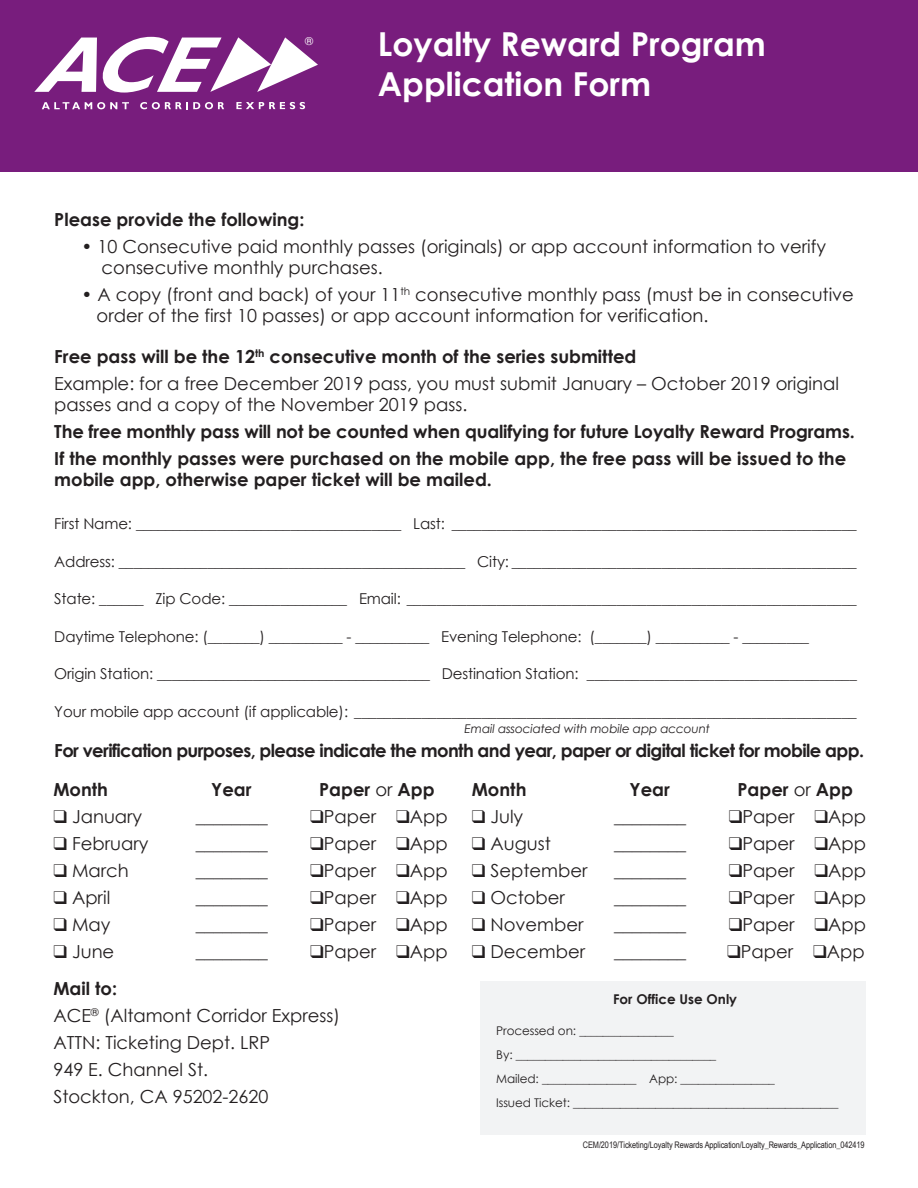
<style>
.page{position:relative;width:918px;height:1188px;background:#fff}
.page>*{position:absolute;margin:0;border:0;box-sizing:border-box;transform-origin:0 0}
.t1{font:700 33px/40.5px "Century Gothic";color:#fff}
.t2{font:18px/27px "Century Gothic";color:#231f20}
.t3{font:700 18px/27px "Century Gothic";color:#231f20}
.t4{font:700 18px/38.5px "Century Gothic";letter-spacing:-.035em;color:#231f20}
.t5{font:15px "Century Gothic";letter-spacing:-.01em;color:#231f20}
.t6{font:700 13.5px "Century Gothic";color:#231f20}
.t7{font:12px/24px "Century Gothic";letter-spacing:-.01em;color:#231f20}
.t8{font:italic 12px "Century Gothic";letter-spacing:-.01em;color:#231f20}
.t9{font:10.65px "Century Gothic";color:#fff}
.t10{font:9px "Arial Narrow";letter-spacing:-.01em;color:#231f20}
.s1{font-weight:700}
.s2{font-weight:400}
</style>
<div class="page">
<div style="left:0;top:0;width:918px;height:172px;background:#781d7d"></div>
<svg style="left:34px;top:37px;width:284px;height:56px"></svg>
<svg style="left:236px;top:102px;width:69px;height:7px"></svg>
<svg style="left:42px;top:102px;width:87px;height:7px"></svg>
<svg style="left:140px;top:102px;width:84px;height:7px"></svg>
<div style="left:481px;top:981px;width:385px;height:153px;background:#f2f3f4"></div>
<p class="t9" style="left:305px;top:34px;width:9px">®</p>
<h1 class="t1" style="left:378px;top:22px;width:390px">Loyalty Reward Program<br>Application Form</h1>
<p class="t3" style="left:54px;top:205px;width:252px">Please provide the following:</p>
<p class="t2" style="left:102px;top:236px;width:726px;line-height:21px;text-indent:-20px">• 10 Consecutive paid monthly passes (originals) or app account information to verify consecutive monthly purchases.</p>
<p class="t2" style="left:97px;top:284px;width:759px;line-height:21px;text-indent:-15px">• A copy (front and back) of your 11<sup>th</sup> consecutive monthly pass (must be in consecutive order of the first 10 passes) or app account information for verification.</p>
<p class="t2" style="left:54px;top:342px;width:786px"><span class="s1">Free pass will be the 12</span><sup>th</sup> <span class="s1">consecutive month of the series submitted<br></span>Example: for a free December 2019 pass, you must submit January – October 2019 original</p>
<p class="t2" style="left:54px;top:390px;width:415px">passes and a copy of the November 2019 pass.</p>
<p class="t3" style="left:54px;top:417px;width:802px">The free monthly pass will not be counted when qualifying for future Loyalty Reward Programs.<br>If the monthly passes were purchased on the mobile app, the free pass will be issued to the</p>
<p class="t3" style="left:54px;top:465px;width:439px">mobile app, otherwise paper ticket will be mailed.</p>
<p class="t5" style="left:54px;top:513px;width:804px">First Name: ____________________________________ Last: ______________________________________________________</p>
<p class="t5" style="left:54px;top:551px;width:804px">Address: _______________________________________________ City: ______________________________________________</p>
<p class="t5" style="left:54px;top:588px;width:804px">State: ______ Zip Code: ________________ Email: ____________________________________________________________</p>
<p class="t5" style="left:54px;top:626px;width:756px">Daytime Telephone: (_______) __________ - __________ Evening Telephone: (_______) __________ - _________</p>
<p class="t5" style="left:54px;top:663px;width:804px">Origin Station: _____________________________________ Destination Station: ____________________________________</p>
<p class="t5" style="left:54px;top:701px;width:804px">Your mobile app account (if applicable): ___________________________________________________________________</p>
<p class="t4" style="left:53px;top:731px;width:812px">For verification purposes, please indicate the month and year, paper or digital ticket for mobile app.<br>Month</p>
<p class="t8" style="left:465px;top:720px;width:247px">Email associated with mobile app account</p>
<p class="t3" style="left:472px;top:775px;width:56px">Month</p>
<p class="t3" style="left:630px;top:775px;width:42px">Year</p>
<p class="t3" style="left:738px;top:775px;width:117px">Paper <span class="s2">or</span> App</p>
<p class="t2" style="left:472px;top:802px;width:53px">❑ July</p>
<p class="t2" style="left:614px;top:802px;width:73px">________</p>
<p class="t3" style="left:211px;top:775px;width:42px">Year</p>
<p class="t3" style="left:319px;top:775px;width:117px">Paper <span class="s2">or</span> App</p>
<p class="t2" style="left:729px;top:802px;width:139px">❑Paper ❑App</p>
<p class="t2" style="left:53px;top:802px;width:90px">❑ January</p>
<p class="t2" style="left:310px;top:802px;width:139px">❑Paper ❑App</p>
<p class="t2" style="left:196px;top:802px;width:73px">________</p>
<p class="t2" style="left:53px;top:829px;width:97px">❑ February</p>
<p class="t2" style="left:196px;top:829px;width:73px">________</p>
<p class="t2" style="left:310px;top:829px;width:139px">❑Paper ❑App</p>
<p class="t2" style="left:472px;top:829px;width:81px">❑ August</p>
<p class="t2" style="left:614px;top:829px;width:73px">________</p>
<p class="t2" style="left:729px;top:829px;width:139px">❑Paper ❑App</p>
<p class="t2" style="left:53px;top:856px;width:77px">❑ March</p>
<p class="t2" style="left:196px;top:856px;width:73px">________</p>
<p class="t2" style="left:310px;top:856px;width:139px">❑Paper ❑App</p>
<p class="t2" style="left:472px;top:856px;width:117px">❑ September</p>
<p class="t2" style="left:614px;top:856px;width:73px">________</p>
<p class="t2" style="left:729px;top:856px;width:139px">❑Paper ❑App</p>
<p class="t2" style="left:53px;top:883px;width:58px">❑ April</p>
<p class="t2" style="left:196px;top:883px;width:73px">________</p>
<p class="t2" style="left:310px;top:883px;width:139px">❑Paper ❑App</p>
<p class="t2" style="left:472px;top:883px;width:95px">❑ October</p>
<p class="t2" style="left:614px;top:883px;width:73px">________</p>
<p class="t2" style="left:729px;top:883px;width:139px">❑Paper ❑App</p>
<p class="t2" style="left:53px;top:910px;width:59px">❑ May</p>
<p class="t2" style="left:196px;top:910px;width:73px">________</p>
<p class="t2" style="left:310px;top:910px;width:139px">❑Paper ❑App</p>
<p class="t2" style="left:472px;top:910px;width:113px">❑ November</p>
<p class="t2" style="left:614px;top:910px;width:73px">________</p>
<p class="t2" style="left:729px;top:910px;width:139px">❑Paper ❑App</p>
<p class="t2" style="left:53px;top:937px;width:62px">❑ June</p>
<p class="t2" style="left:196px;top:937px;width:73px">________</p>
<p class="t2" style="left:310px;top:937px;width:139px">❑Paper ❑App</p>
<p class="t2" style="left:472px;top:937px;width:115px">❑ December</p>
<p class="t2" style="left:614px;top:937px;width:73px">________</p>
<p class="t2" style="left:727px;top:937px;width:139px">❑Paper ❑App</p>
<p class="t2" style="left:53px;top:975px;width:288px"><span class="s1">Mail to:<br></span>ACE<sup>®</sup> (Altamont Corridor Express)<br>ATTN: Ticketing Dept. LRP<br>949 E. Channel St.<br>Stockton, CA 95202-2620</p>
<p class="t6" style="left:613px;top:989px;width:125px">For Office Use Only</p>
<p class="t7" style="left:496px;top:1019px;width:344px">Processed on: ________________<br>By: __________________________________<br>Mailed: ________________ App: ________________<br>Issued Ticket: _____________________________________________</p>
<p class="t10" style="left:583px;top:1138px;width:283px">CEM/2019/Ticketing/Loyalty Rewards Application/Loyalty_Rewards_Application_042419</p>
</div>
